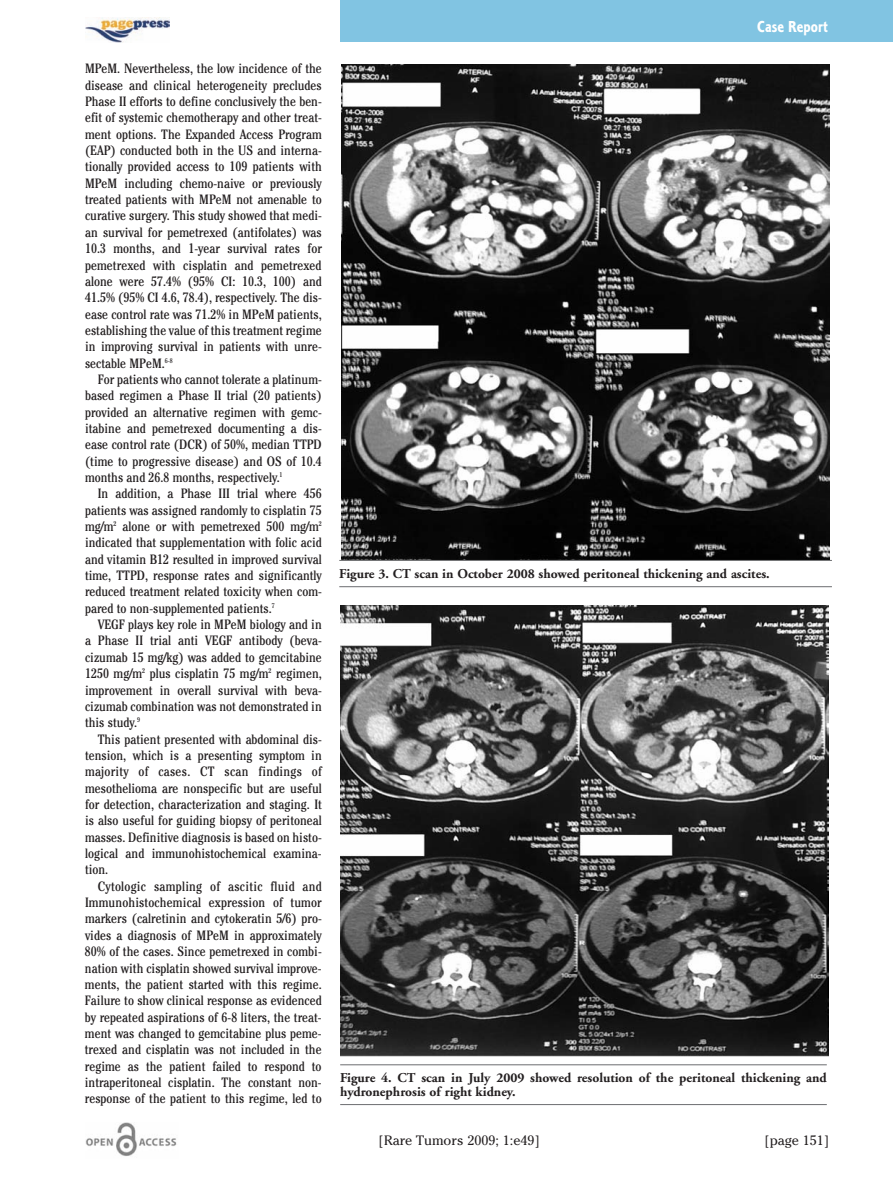
<style>
.page{position:relative;width:893px;height:1191px;background:#fff}
.page>*{position:absolute;margin:0;border:0;box-sizing:border-box;transform-origin:0 0}
.t1{font:16.5px "Corinthian Bold Condensed Plain";color:#fff}
.t2{font:condensed 13.5px/16.4px "Cheltenham";color:#231f20;text-align:justify}
.t3{font:700 13.5px/13.5px "Adobe Garamond";color:#231f20}
.t4{font:13.5px "Cheltenham";color:#231f20}
</style>
<div class="page">
<div style="left:340px;top:0;width:553px;height:42px;background:#81c4e2"></div>
<img style="left:86px;top:1123px;width:91px;height:33px">
<img style="left:85px;top:17px;width:85px;height:26px">
<img style="left:342px;top:65px;width:487px;height:495px">
<hr style="left:339px;top:560px;width:493px;height:1px;background:#6c6d70">
<hr style="left:339px;top:586px;width:493px;height:1px;background:#6c6d70">
<img style="left:340px;top:606px;width:488px;height:450px">
<hr style="left:340px;top:1064px;width:487px;height:1px;background:#6c6d70">
<hr style="left:340px;top:1104px;width:487px;height:1px;background:#6c6d70">
<p class="t2" style="left:85px;top:62px;width:238px">MPeM. Nevertheless, the low incidence of the disease and clinical heterogeneity precludes Phase II efforts to define conclusively the ben&shy;efit of systemic chemotherapy and other treat&shy;ment options. The Expanded Access Program (EAP) conducted both in the US and interna&shy;tionally provided access to 109 patients with MPeM including chemo-naive or previously treated patients with MPeM not amenable to curative surgery. This study showed that medi&shy;an survival for pemetrexed (antifolates) was 10.3 months, and 1-year survival rates for pemetrexed with cisplatin and pemetrexed alone were 57.4% (95% CI: 10.3, 100) and 41.5% (95% CI 4.6, 78.4), respectively. The dis&shy;ease control rate was 71.2% in MPeM patients, establishing the value of this treatment regime in improving survival in patients with unre&shy;sectable MPeM.<sup>6-8</sup></p>
<p class="t2" style="left:85px;top:372px;width:238px;text-indent:13px">For patients who cannot tolerate a platinum&shy;based regimen a Phase II trial (20 patients) provided an alternative regimen with gemc&shy;itabine and pemetrexed documenting a dis&shy;ease control rate (DCR) of 50%, median TTPD (time to progressive disease) and OS of 10.4 months and 26.8 months, respectively.<sup>1</sup></p>
<p class="t2" style="left:85px;top:487px;width:238px;text-indent:13px">In addition, a Phase III trial where 456 patients was assigned randomly to cisplatin 75 mg/m<sup>2</sup> alone or with pemetrexed 500 mg/m<sup>2 </sup>indicated that supplementation with folic acid and vitamin B12 resulted in improved survival time, TTPD, response rates and significantly reduced treatment related toxicity when com&shy;pared to non-supplemented patients.<sup>7</sup></p>
<p class="t2" style="left:85px;top:617px;width:238px;text-indent:13px">VEGF plays key role in MPeM biology and in a Phase II trial anti VEGF antibody (beva&shy;cizumab 15 mg/kg) was added to gemcitabine 1250 mg/m<sup>2</sup> plus cisplatin 75 mg/m<sup>2</sup> regimen, improvement in overall survival with beva&shy;cizumab combination was not demonstrated in this study.<sup>9</sup></p>
<p class="t2" style="left:85px;top:732px;width:238px;text-indent:13px">This patient presented with abdominal dis&shy;tension, which is a presenting symptom in majority of cases. CT scan findings of mesothelioma are nonspecific but are useful for detection, characterization and staging. It is also useful for guiding biopsy of peritoneal masses. Definitive diagnosis is based on histo&shy;logical and immunohistochemical examina&shy;tion.</p>
<p class="t2" style="left:85px;top:879px;width:238px;text-indent:13px">Cytologic sampling of ascitic fluid and Immunohistochemical expression of tumor markers (calretinin and cytokeratin 5/6) pro&shy;vides a diagnosis of MPeM in approximately 80% of the cases. Since pemetrexed in combi&shy;nation with cisplatin showed survival improve&shy;ments, the patient started with this regime.<br>Failure to show clinical response as evidenced by repeated aspirations of 6-8 liters, the treat&shy;ment was changed to gemcitabine plus peme&shy;trexed and cisplatin was not included in the regime as the patient failed to respond to intraperitoneal cisplatin. The constant non&shy;response of the patient to this regime, led to</p>
<p class="t1" style="left:757px;top:21px;width:72px">Case Report</p>
<p class="t3" style="left:339px;top:568px;width:432px">Figure 3. CT scan in October 2008 showed peritoneal thickening and ascites.</p>
<p class="t3" style="left:340px;top:1072px;width:488px">Figure 4. CT scan in July 2009 showed resolution of the peritoneal thickening and hydronephrosis of right kidney.</p>
<p class="t4" style="left:379px;top:1132px;width:163px">[Rare Tumors 2009; 1:e49]</p>
<p class="t4" style="left:764px;top:1132px;width:66px">[page 151]</p>
</div>
